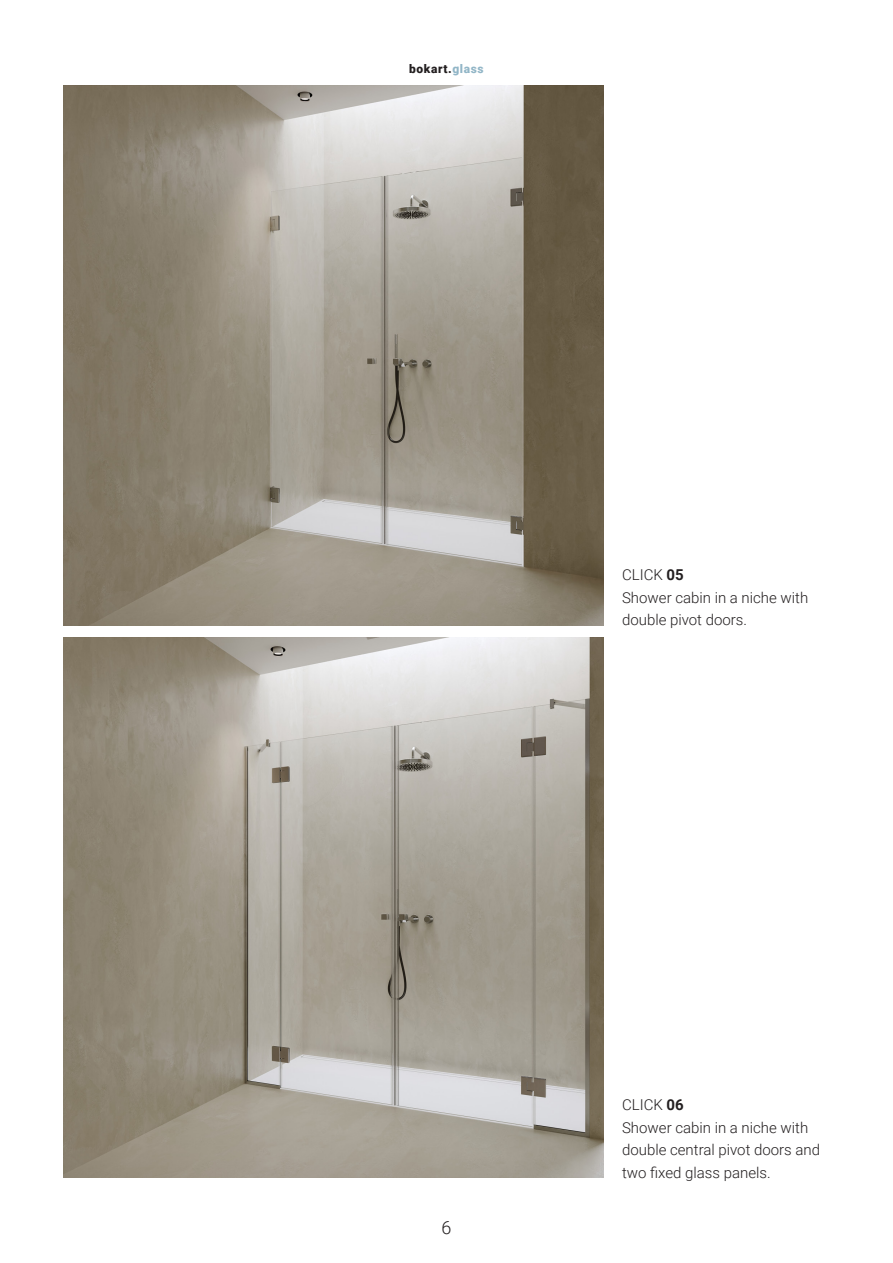
<style>
.page{position:relative;width:893px;height:1263px;background:#fff}
.page>*{position:absolute;margin:0;border:0;box-sizing:border-box;transform-origin:0 0}
.t1{font:300 18px "Roboto";color:#231f20}
.t2{font:300 15px/22.5px "Roboto";color:#231f20}
.t3{font:900 12px "Roboto";letter-spacing:.05em;color:#231f20}
.s1{color:#92b6c7}
.s2{font-weight:700}
</style>
<div class="page">
<img style="left:64px;top:638px;width:540px;height:540px">
<img style="left:64px;top:85px;width:540px;height:540px">
<p class="t3" style="left:409px;top:60px;width:76px">bokart.<span class="s1">glass</span></p>
<p class="t2" style="left:622px;top:563px;width:188px">CLICK <span class="s2">05<br></span>Shower cabin in a niche with double pivot doors.</p>
<p class="t1" style="left:441px;top:1215px;width:11px">6</p>
<p class="t2" style="left:622px;top:1093px;width:200px">CLICK <span class="s2">06<br></span>Shower cabin in a niche with double central pivot doors and two fixed glass panels.</p>
</div>
